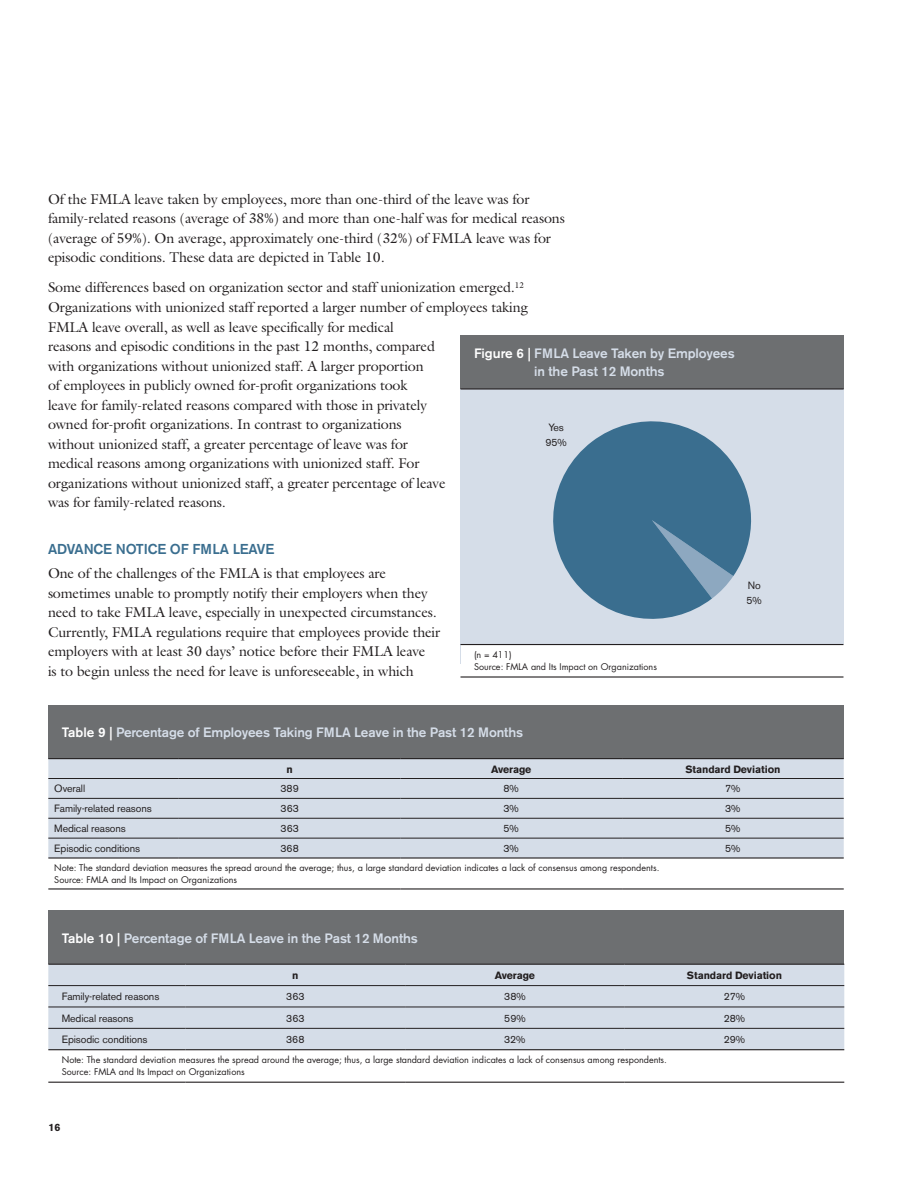
<style>
.page{position:relative;width:918px;height:1188px;background:#fff}
.page>*{position:absolute;margin:0;border:0;box-sizing:border-box;transform-origin:0 0}
.t1{font:14.25px/19.5px "Galliard";letter-spacing:-.01em;color:#231f20}
.t2{font:500 14.25px "Akzidenz Grotesk BE";letter-spacing:-.01em;color:#3a6e8f}
.t3{font:500 13.5px/18px "Akzidenz Grotesk BE";letter-spacing:-.01em;color:#d5dde8}
.t4{font:10.5px/15px "Akzidenz Grotesk BE";letter-spacing:-.01em;color:#231f20}
.t5{font:700 10.5px "Akzidenz Grotesk BE";letter-spacing:-.01em;color:#231f20}
.t6{font:9px/12px "Futura";color:#231f20}
.s1{color:#fff}
</style>
<div class="page">
<div style="left:48px;top:705px;width:796px;height:54px;background:#6d6f71"></div>
<div style="left:48px;top:759px;width:796px;height:98px;background:#d5dde8"></div>
<hr style="left:48px;top:758px;width:131px;height:1px;background:#231f20">
<hr style="left:179px;top:758px;width:221px;height:1px;background:#231f20">
<hr style="left:400px;top:758px;width:222px;height:1px;background:#231f20">
<hr style="left:622px;top:758px;width:222px;height:1px;background:#231f20">
<hr style="left:48px;top:857px;width:131px;height:2px;background:#231f20">
<hr style="left:179px;top:857px;width:221px;height:2px;background:#231f20">
<hr style="left:400px;top:857px;width:222px;height:2px;background:#231f20">
<hr style="left:622px;top:857px;width:222px;height:2px;background:#231f20">
<hr style="left:48px;top:888px;width:131px;height:2px;background:#231f20">
<hr style="left:179px;top:888px;width:221px;height:2px;background:#231f20">
<hr style="left:400px;top:888px;width:222px;height:2px;background:#231f20">
<hr style="left:622px;top:888px;width:222px;height:2px;background:#231f20">
<hr style="left:48px;top:778px;width:131px;height:1px;background:#231f20">
<hr style="left:179px;top:778px;width:221px;height:1px;background:#231f20">
<hr style="left:400px;top:778px;width:222px;height:1px;background:#231f20">
<hr style="left:622px;top:778px;width:222px;height:1px;background:#231f20">
<hr style="left:48px;top:798px;width:131px;height:1px;background:#231f20">
<hr style="left:179px;top:798px;width:221px;height:1px;background:#231f20">
<hr style="left:400px;top:798px;width:222px;height:1px;background:#231f20">
<hr style="left:622px;top:798px;width:222px;height:1px;background:#231f20">
<hr style="left:48px;top:818px;width:131px;height:1px;background:#231f20">
<hr style="left:179px;top:818px;width:221px;height:1px;background:#231f20">
<hr style="left:400px;top:818px;width:222px;height:1px;background:#231f20">
<hr style="left:622px;top:818px;width:222px;height:1px;background:#231f20">
<hr style="left:48px;top:838px;width:131px;height:1px;background:#231f20">
<hr style="left:179px;top:838px;width:221px;height:1px;background:#231f20">
<hr style="left:400px;top:838px;width:222px;height:1px;background:#231f20">
<hr style="left:622px;top:838px;width:222px;height:1px;background:#231f20">
<div style="left:48px;top:910px;width:796px;height:54px;background:#6d6f71"></div>
<div style="left:48px;top:965px;width:796px;height:84px;background:#d5dde8"></div>
<hr style="left:48px;top:985px;width:138px;height:1px;background:#231f20">
<hr style="left:186px;top:985px;width:219px;height:1px;background:#231f20">
<hr style="left:405px;top:985px;width:220px;height:1px;background:#231f20">
<hr style="left:625px;top:985px;width:219px;height:1px;background:#231f20">
<hr style="left:48px;top:1007px;width:138px;height:1px;background:#231f20">
<hr style="left:186px;top:1007px;width:219px;height:1px;background:#231f20">
<hr style="left:405px;top:1007px;width:220px;height:1px;background:#231f20">
<hr style="left:625px;top:1007px;width:219px;height:1px;background:#231f20">
<hr style="left:48px;top:1028px;width:138px;height:1px;background:#231f20">
<hr style="left:186px;top:1028px;width:219px;height:1px;background:#231f20">
<hr style="left:405px;top:1028px;width:220px;height:1px;background:#231f20">
<hr style="left:625px;top:1028px;width:219px;height:1px;background:#231f20">
<hr style="left:48px;top:964px;width:138px;height:1px;background:#231f20">
<hr style="left:186px;top:964px;width:219px;height:1px;background:#231f20">
<hr style="left:405px;top:964px;width:220px;height:1px;background:#231f20">
<hr style="left:625px;top:964px;width:219px;height:1px;background:#231f20">
<hr style="left:48px;top:1049px;width:138px;height:1px;background:#231f20">
<hr style="left:186px;top:1049px;width:219px;height:1px;background:#231f20">
<hr style="left:405px;top:1049px;width:220px;height:1px;background:#231f20">
<hr style="left:625px;top:1049px;width:219px;height:1px;background:#231f20">
<hr style="left:48px;top:1082px;width:138px;height:1px;background:#231f20">
<hr style="left:186px;top:1082px;width:219px;height:1px;background:#231f20">
<hr style="left:405px;top:1082px;width:220px;height:1px;background:#231f20">
<hr style="left:625px;top:1082px;width:219px;height:1px;background:#231f20">
<div style="left:461px;top:383px;width:383px;height:280px;background:#d5dde8"></div>
<svg style="left:553px;top:421px;width:198px;height:198px"></svg>
<div style="left:461px;top:335px;width:383px;height:54px;background:#6d6f71"></div>
<hr style="left:461px;top:388px;width:383px;height:2px;background:#231f20">
<div style="left:461px;top:645px;width:383px;height:32px;background:#fff"></div>
<hr style="left:461px;top:644px;width:383px;height:1px;background:#231f20">
<hr style="left:461px;top:676px;width:383px;height:2px;background:#231f20">
<p class="t1" style="left:48px;top:189px;width:518px">Of the FMLA leave taken by employees, more than one-third of the leave was for family-related reasons (average of 38%) and more than one-half was for medical reasons (average of 59%). On average, approximately one-third (32%) of FMLA leave was for episodic conditions. These data are depicted in Table 10.</p>
<p class="t1" style="left:48px;top:278px;width:482px">Some differences based on organization sector and staff unionization emerged. <sup>12<br></sup>Organizations with unionized staff reported a larger number of employees taking FMLA leave overall, as well as leave specifically for medical<br>reasons and episodic conditions in the past 12 months, compared<br>with organizations without unionized staff. A larger proportion<br>of employees in publicly owned for-profit organizations took<br>leave for family-related reasons compared with those in privately<br>owned for-profit organizations. In contrast to organizations<br>without unionized staff, a greater percentage of leave was for<br>medical reasons among organizations with unionized staff. For<br>organizations without unionized staff, a greater percentage of leave<br>was for family-related reasons.</p>
<p class="t2" style="left:48px;top:540px;width:228px">Advance N otice of FMLA Leave</p>
<p class="t1" style="left:48px;top:564px;width:394px">One of the challenges of the FMLA is that employees are sometimes unable to promptly notify their employers when they need to take FMLA leave, especially in unexpected circumstances.<br>Currently, FMLA regulations require that employees provide their employers with at least 30 days’ notice before their FMLA leave<br>is to begin unless the need for leave is unforeseeable, in which</p>
<p class="t3" style="left:534px;top:345px;width:202px;text-indent:-60px"><span class="s1">Figure 6 |</span> FMLA Leave Taken by Employees in the Past 12 Months</p>
<p class="t4" style="left:545px;top:420px;width:23px">Yes<br>95%</p>
<p class="t6" style="left:474px;top:649px;width:184px">(n = 411)<br>Source: FMLA and Its Impact on Organizations</p>
<p class="t4" style="left:747px;top:578px;width:17px">No<br>5%</p>
<p class="t3" style="left:62px;top:723px;width:463px"><span class="s1">Table 9 |</span> Percentage of Employees Taking FMLA Leave in the Past 12 Months</p>
<p class="t5" style="left:286px;top:763px;width:8px">n</p>
<p class="t5" style="left:491px;top:763px;width:42px">Average</p>
<p class="t5" style="left:685px;top:763px;width:97px">Standard Deviation</p>
<p class="t4" style="left:54px;top:781px;width:32px">Overall</p>
<p class="t4" style="left:280px;top:781px;width:20px">389</p>
<p class="t4" style="left:504px;top:781px;width:17px">8%</p>
<p class="t4" style="left:725px;top:781px;width:17px">7%</p>
<p class="t4" style="left:54px;top:801px;width:99px">Family-related reasons</p>
<p class="t4" style="left:280px;top:801px;width:20px">363</p>
<p class="t4" style="left:504px;top:801px;width:17px">3%</p>
<p class="t4" style="left:725px;top:801px;width:17px">3%</p>
<p class="t4" style="left:54px;top:821px;width:73px">Medical reasons</p>
<p class="t4" style="left:280px;top:821px;width:20px">363</p>
<p class="t4" style="left:504px;top:821px;width:17px">5%</p>
<p class="t4" style="left:725px;top:821px;width:17px">5%</p>
<p class="t4" style="left:54px;top:841px;width:87px">Episodic conditions</p>
<p class="t4" style="left:280px;top:841px;width:20px">368</p>
<p class="t4" style="left:504px;top:841px;width:17px">3%</p>
<p class="t4" style="left:725px;top:841px;width:17px">5%</p>
<p class="t6" style="left:54px;top:862px;width:607px">Note: The standard deviation measures the spread around the average; thus, a large standard deviation indicates a lack of consensus among respondents.<br>Source: FMLA and Its Impact on Organizations</p>
<p class="t3" style="left:62px;top:929px;width:358px"><span class="s1">Table 10 |</span> Percentage of FMLA Leave in the Past 12 Months</p>
<p class="t5" style="left:292px;top:969px;width:8px">n</p>
<p class="t5" style="left:495px;top:969px;width:42px">Average</p>
<p class="t5" style="left:687px;top:969px;width:97px">Standard Deviation</p>
<p class="t4" style="left:62px;top:989px;width:99px">Family-related reasons</p>
<p class="t4" style="left:286px;top:989px;width:20px">363</p>
<p class="t4" style="left:504px;top:989px;width:23px">38%</p>
<p class="t4" style="left:724px;top:989px;width:23px">27%</p>
<p class="t4" style="left:62px;top:1010px;width:73px">Medical reasons</p>
<p class="t4" style="left:286px;top:1010px;width:20px">363</p>
<p class="t4" style="left:504px;top:1010px;width:23px">59%</p>
<p class="t4" style="left:724px;top:1010px;width:23px">28%</p>
<p class="t4" style="left:62px;top:1032px;width:87px">Episodic conditions</p>
<p class="t4" style="left:286px;top:1032px;width:20px">368</p>
<p class="t4" style="left:504px;top:1032px;width:23px">32%</p>
<p class="t4" style="left:724px;top:1032px;width:23px">29%</p>
<p class="t6" style="left:62px;top:1054px;width:607px">Note: The standard deviation measures the spread around the average; thus, a large standard deviation indicates a lack of consensus among respondents.<br>Source: FMLA and Its Impact on Organizations</p>
<p class="t5" style="left:49px;top:1122px;width:7px">16</p>
</div>
